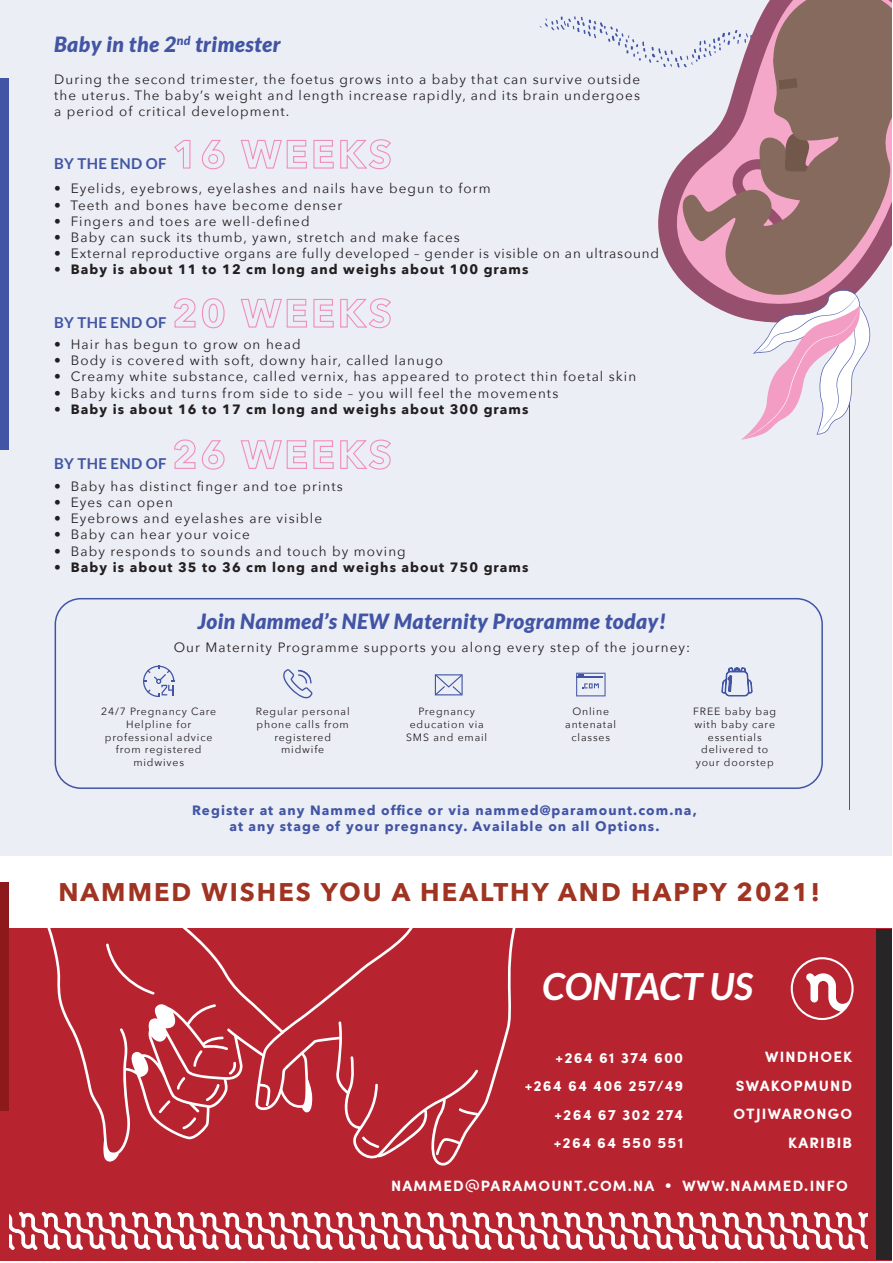
<style>
.page{position:relative;width:893px;height:1263px;background:#fff}
.page>*{position:absolute;margin:0;border:0;box-sizing:border-box;transform-origin:0 0}
.t1{font:italic 700 37.5px "Lato";color:#fff}
.t2{font:700 25.5px "Avenir Next";letter-spacing:.08em;color:#a03422}
.t3{font:italic 900 21px "Lato";letter-spacing:.02em;color:#4155a4}
.t4{font:700 15px/28.7px "Sofia Pro";letter-spacing:.08em;color:#fff;text-align:right}
.t5{font:700 15px "Lato";letter-spacing:.02em;color:#4155a4}
.t6{font:13.5px/16.2px "Avenir Next";letter-spacing:.08em;color:#231f20;text-align:justify}
.t7{font:700 13.5px "Avenir Next";letter-spacing:.08em;color:#231f20}
.t8{font:700 13.5px/16.2px "Avenir Next";letter-spacing:.08em;color:#4155a4;text-align:center}
.t9{font:13.5px "Avenir Next";letter-spacing:.06em;color:#231f20}
.t10{font:10.5px/12.6px "Avenir Next";letter-spacing:.08em;color:#231f20;text-align:center}
.s1{font-weight:400}
</style>
<div class="page">
<div style="left:0;top:0;width:891px;height:856px;background:#eceef6"></div>
<div style="left:55px;top:598px;width:768px;height:191px;border:2px solid #4155a4;border-radius:26px"></div>
<div style="left:0;top:928px;width:891px;height:333px;background:#b82330"></div>
<div style="left:0;top:882px;width:9px;height:229px;background:#8e191c"></div>
<div style="left:0;top:78px;width:9px;height:371px;background:#4155a4"></div>
<svg style="left:791px;top:957px;width:63px;height:63px"></svg>
<div style="left:876px;top:929px;width:15px;height:331px;background:#272525"></div>
<svg style="left:9px;top:1211px;width:858px;height:39px"></svg>
<svg style="left:265px;top:928px;width:251px;height:238px"></svg>
<svg style="left:362px;top:1136px;width:17px;height:12px"></svg>
<svg style="left:279px;top:1052px;width:33px;height:60px"></svg>
<svg style="left:47px;top:928px;width:218px;height:234px"></svg>
<svg style="left:106px;top:928px;width:178px;height:106px"></svg>
<svg style="left:193px;top:1050px;width:10px;height:17px"></svg>
<svg style="left:177px;top:1077px;width:8px;height:13px"></svg>
<svg style="left:159px;top:1100px;width:11px;height:13px"></svg>
<svg style="left:229px;top:1062px;width:8px;height:13px"></svg>
<svg style="left:206px;top:1084px;width:14px;height:17px"></svg>
<svg style="left:182px;top:1117px;width:14px;height:12px"></svg>
<hr style="left:849px;top:290px;width:1px;height:520px;background:#4155a4">
<svg style="left:675px;top:231px;width:216px;height:87px;background:#af848c"></svg>
<svg style="left:540px;top:0;width:351px;height:231px"></svg>
<svg style="left:741px;top:286px;width:138px;height:154px"></svg>
<svg style="left:174px;top:139px;width:17px;height:30px"></svg>
<svg style="left:201px;top:139px;width:24px;height:31px"></svg>
<svg style="left:240px;top:139px;width:94px;height:30px"></svg>
<svg style="left:340px;top:139px;width:51px;height:31px"></svg>
<svg style="left:174px;top:439px;width:51px;height:31px"></svg>
<svg style="left:240px;top:440px;width:94px;height:29px"></svg>
<svg style="left:340px;top:439px;width:51px;height:31px"></svg>
<svg style="left:174px;top:298px;width:51px;height:31px"></svg>
<svg style="left:240px;top:298px;width:94px;height:30px"></svg>
<svg style="left:340px;top:298px;width:51px;height:31px"></svg>
<svg style="left:143px;top:666px;width:31px;height:31px"></svg>
<svg style="left:283px;top:669px;width:30px;height:30px"></svg>
<svg style="left:435px;top:674px;width:28px;height:21px"></svg>
<svg style="left:576px;top:673px;width:30px;height:23px"></svg>
<svg style="left:721px;top:667px;width:31px;height:30px"></svg>
<h3 class="t3" style="left:54px;top:32px;width:228px">Baby in the 2<sup>nd</sup> trimester</h3>
<p class="t6" style="left:54px;top:71px;width:587px">During the second trimester, the foetus grows into a baby that can survive outside the uterus. The baby’s weight and length increase rapidly, and its brain undergoes a period of critical development.</p>
<p class="t5" style="left:54px;top:155px;width:114px">BY THE END OF</p>
<p class="t6" style="left:54px;top:180px;width:438px">• Eyelids, eyebrows, eyelashes and nails have begun to form</p>
<p class="t6" style="left:54px;top:196px;width:290px">• Teeth and bones have become denser</p>
<p class="t6" style="left:54px;top:212px;width:257px">• Fingers and toes are well-defined</p>
<p class="t6" style="left:54px;top:229px;width:407px">• Baby can suck its thumb, yawn, stretch and make faces</p>
<p class="t9" style="left:54px;top:242px;width:606px">• External reproductive organs are fully developed – gender is visible on an ultrasound</p>
<p class="t7" style="left:54px;top:258px;width:476px"><span class="s1">•</span> Baby is about 11 to 12 cm long and weighs about 100 grams</p>
<p class="t5" style="left:54px;top:314px;width:114px">BY THE END OF</p>
<p class="t6" style="left:54px;top:336px;width:248px">• Hair has begun to grow on head</p>
<p class="t6" style="left:54px;top:352px;width:390px">• Body is covered with soft, downy hair, called lanugo</p>
<p class="t6" style="left:54px;top:368px;width:584px">• Creamy white substance, called vernix, has appeared to protect thin foetal skin</p>
<p class="t6" style="left:54px;top:384px;width:506px">• Baby kicks and turns from side to side – you will feel the movements</p>
<p class="t7" style="left:54px;top:397px;width:476px"><span class="s1">•</span> Baby is about 16 to 17 cm long and weighs about 300 grams</p>
<p class="t5" style="left:54px;top:455px;width:114px">BY THE END OF</p>
<p class="t6" style="left:54px;top:477px;width:290px">• Baby has distinct finger and toe prints</p>
<p class="t6" style="left:54px;top:494px;width:120px">• Eyes can open</p>
<p class="t6" style="left:54px;top:510px;width:270px">• Eyebrows and eyelashes are visible</p>
<p class="t6" style="left:54px;top:526px;width:197px">• Baby can hear your voice</p>
<p class="t6" style="left:54px;top:542px;width:353px">• Baby responds to sounds and touch by moving</p>
<p class="t7" style="left:54px;top:555px;width:476px"><span class="s1">•</span> Baby is about 35 to 36 cm long and weighs about 750 grams</p>
<h3 class="t3" style="left:198px;top:609px;width:470px">Join Nammed’s NEW Maternity Programme today!</h3>
<p class="t6" style="left:174px;top:639px;width:518px">Our Maternity Programme supports you along every step of the journey:</p>
<p class="t10" style="left:101px;top:705px;width:117px">24/7 Pregnancy Care<br>Helpline for professional advice from registered midwives</p>
<p class="t10" style="left:256px;top:705px;width:96px">Regular personal phone calls from registered midwife</p>
<p class="t10" style="left:406px;top:705px;width:83px">Pregnancy education via<br>SMS and email</p>
<p class="t10" style="left:565px;top:705px;width:52px">Online antenatal classes</p>
<p class="t10" style="left:693px;top:705px;width:84px">FREE baby bag with baby care essentials delivered to your doorstep</p>
<p class="t8" style="left:192px;top:802px;width:506px">Register at any Nammed office or via nammed@paramount.com.na, at any stage of your pregnancy. Available on all Options.</p>
<h2 class="t2" style="left:58px;top:870px;width:763px">NAMMED WISHES YOU A HEALTHY AND HAPPY 2021!</h2>
<h1 class="t1" style="left:542px;top:965px;width:212px">CONTACT US</h1>
<p class="t4" style="left:733px;top:1041px;width:120px">WINDHOEK<br>SWAKOPMUND<br>OTJIWARONGO<br>KARIBIB</p>
<p class="t4" style="left:525px;top:1042px;width:160px">+264 61 374 600 +264 64 406 257/49 +264 67 302 274 +264 64 550 551</p>
<p class="t4" style="left:391px;top:1171px;width:265px">NAMMED@PARAMOUNT.COM.NA</p>
<p class="t4" style="left:682px;top:1171px;width:167px">WWW.NAMMED.INFO</p>
</div>
